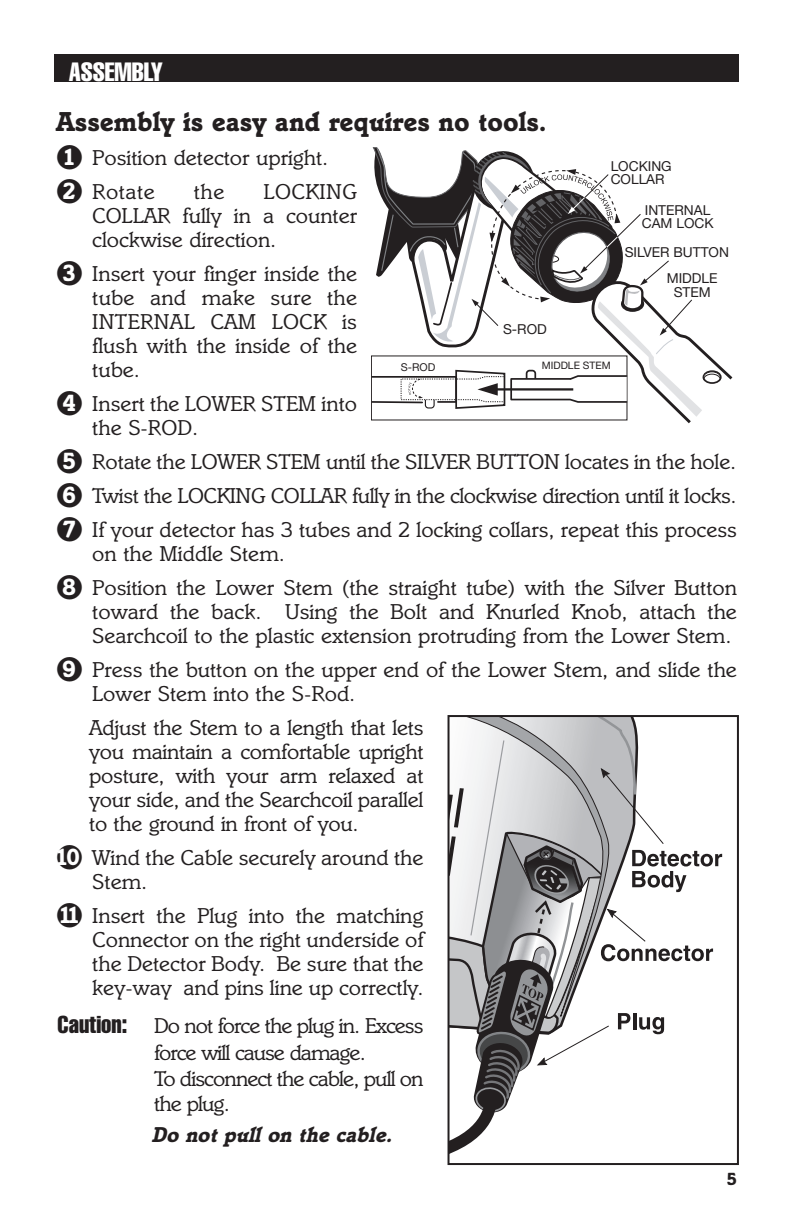
<style>
.page{position:relative;width:793px;height:1224px;background:#fff}
.page>*{position:absolute;margin:0;border:0;box-sizing:border-box;transform-origin:0 0}
.t1{font:700 28px "Italia";color:#231f20}
.t2{font:extra-condensed 26px "Helvetica";color:#fff}
.t3{font:22px/24px "Italia";color:#231f20;text-align:justify}
.t4{font:22px/27.8px "Italia";letter-spacing:-.045em;color:#231f20}
.t5{font:22px/25.4px "Italia";letter-spacing:-.04em;color:#231f20}
.t6{font:italic 700 22px "Italia";color:#231f20}
.t7{font:700 18px "Italia";color:#231f20}
.t8{font:13.8px/13px "Helvetica Neue";color:#231f20}
.t9{font:10.8px "Helvetica Neue";color:#231f20}
.t10{font:10.2px "Helvetica Neue";color:#231f20}
.s1{font-weight:700;font-size:24px;color:#fff}
.s2{font-family:"Helvetica";font-stretch:extra-condensed;font-size:24px}
</style>
<div class="page">
<div style="left:54px;top:54px;width:684px;height:27px;background:#231f20"></div>
<svg style="left:450px;top:718px;width:271px;height:436px"></svg>
<div style="left:447px;top:715px;width:291px;height:450px;border:2px solid #231f20"></div>
<svg style="left:371px;top:147px;width:361px;height:276px"></svg>
<p class="t2" style="left:69px;top:63px;width:96px">ASSEMBLY</p>
<p class="t1" style="left:56px;top:111px;width:491px">Assembly is easy and requires no tools.</p>
<p class="t3" style="left:56px;top:147px;width:273px">●<span class="s1">1</span> Position detector upright.</p>
<p class="t3" style="left:56px;top:181px;width:100px">●<span class="s1">2</span> Rotate</p>
<p class="t3" style="left:194px;top:181px;width:32px">the</p>
<p class="t8" style="left:610px;top:159px;width:62px">LOCKING<br>COLLAR</p>
<p class="t8" style="left:641px;top:203px;width:73px">INTERNAL<br>CAM LOCK</p>
<p class="t8" style="left:666px;top:239px;width:64px;line-height:26px;text-indent:-42px">SILVER BUTTON<br>MIDDLE</p>
<p class="t8" style="left:673px;top:286px;width:39px">STEM</p>
<p class="t3" style="left:92px;top:181px;width:266px;text-indent:171px">LOCKING COLLAR fully in a counter clockwise direction.</p>
<p class="t3" style="left:92px;top:263px;width:266px;text-indent:-36px">●<span class="s1">3</span> Insert your finger inside the tube and make sure the INTERNAL CAM LOCK is flush with the inside of the tube.</p>
<p class="t3" style="left:92px;top:393px;width:266px;text-indent:-36px">●<span class="s1">4</span> Insert the LOWER STEM into the S-ROD.</p>
<p class="t3" style="left:56px;top:451px;width:681px">●<span class="s1">5</span> Rotate the LOWER STEM until the SILVER BUTTON locates in the hole.</p>
<p class="t3" style="left:56px;top:485px;width:681px">●<span class="s1">6</span> Twist the LOCKING COLLAR fully in the clockwise direction until it locks.</p>
<p class="t3" style="left:92px;top:519px;width:646px;text-indent:-36px">●<span class="s1">7</span> If your detector has 3 tubes and 2 locking collars, repeat this process on the Middle Stem.</p>
<p class="t3" style="left:92px;top:577px;width:646px;text-indent:-36px">●<span class="s1">8</span> Position the Lower Stem (the straight tube) with the Silver Button toward the back. Using the Bolt and Knurled Knob, attach the Searchcoil to the plastic extension protruding from the Lower Stem.</p>
<p class="t3" style="left:92px;top:659px;width:646px;text-indent:-36px">●<span class="s1">9</span> Press the button on the upper end of the Lower Stem, and slide the<br>Lower Stem into the S-Rod.</p>
<p class="t3" style="left:89px;top:717px;width:335px">Adjust the Stem to a length that lets you maintain a comfortable upright posture, with your arm relaxed at your side, and the Searchcoil parallel to the ground in front of you.</p>
<p class="t3" style="left:92px;top:847px;width:332px;text-indent:-37px"><span class="s1">10</span>● Wind the Cable securely around the<br>Stem.</p>
<p class="t3" style="left:92px;top:905px;width:333px;text-indent:-36px">●<span class="s1">11</span> Insert the Plug into the matching Connector on the right underside of the Detector Body. Be sure that the key-way and pins line up correctly.</p>
<p class="t4" style="left:154px;top:1013px;width:271px;text-indent:-96px"><span class="s2">Caution:</span> Do not force the plug in. Excess force will cause damage.</p>
<p class="t5" style="left:154px;top:1068px;width:271px">To disconnect the cable, pull on the plug.</p>
<p class="t6" style="left:151px;top:1127px;width:246px">Do not pull on the cable.</p>
<p class="t8" style="left:503px;top:323px;width:45px">S-ROD</p>
<p class="t9" style="left:401px;top:360px;width:36px">S-ROD</p>
<p class="t10" style="left:541px;top:360px;width:70px">MIDDLE STEM</p>
<p class="t7" style="left:726px;top:1172px;width:12px">5</p>
</div>
